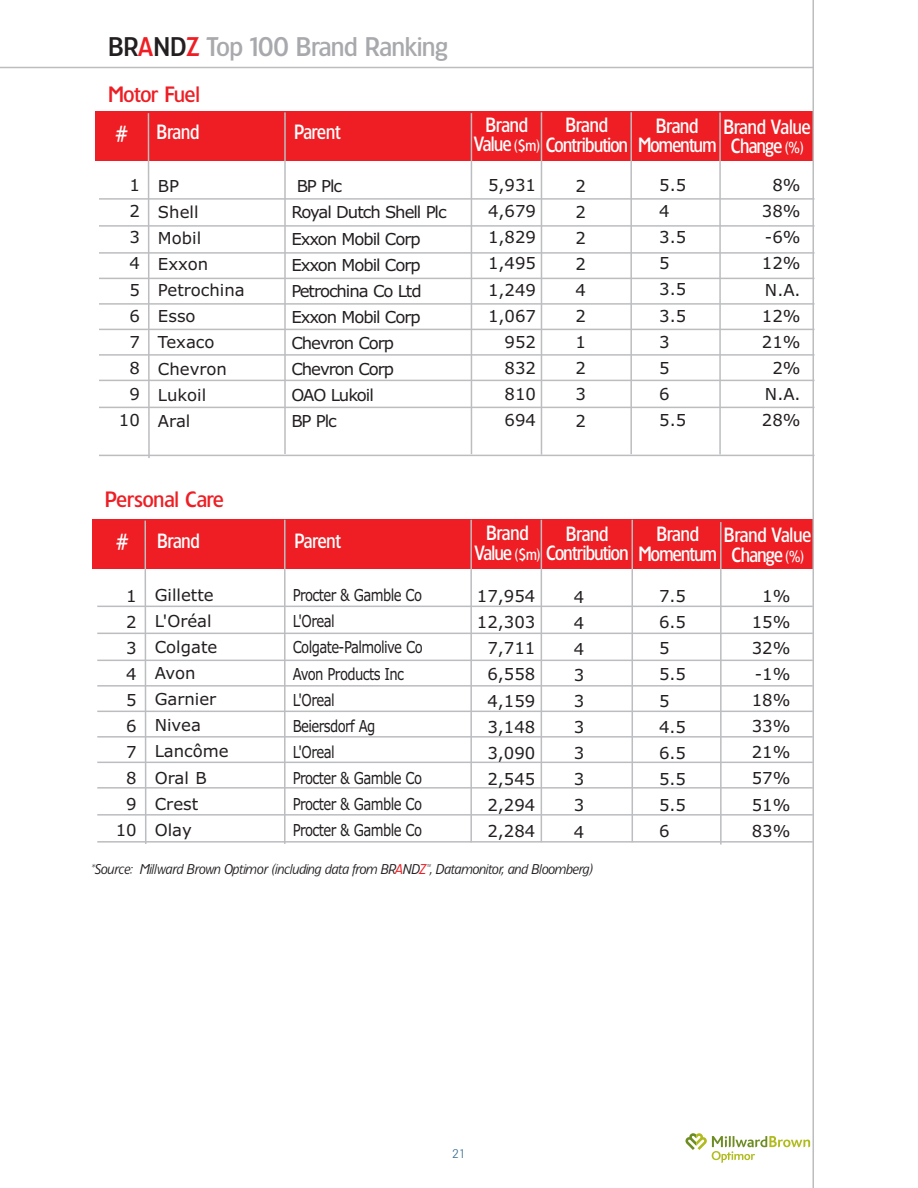
<style>
.page{position:relative;width:918px;height:1188px;background:#fff}
.page>*{position:absolute;margin:0;border:0;box-sizing:border-box;transform-origin:0 0}
.t1{font:500 25.5px "TF Forever";color:#a8a9ad}
.t2{font:500 21px "TF Forever";color:#ee1e24}
.t3{font:500 19.5px/19.5px "TF Forever";letter-spacing:-.03em;color:#fff;text-align:center;scale:.9 1}
.t4{font:16.5px/26.1px "Verdana";color:#231f20}
.t5{font:16.5px/26.1px "Verdana";letter-spacing:-.045em;color:#231f20;text-align:right}
.t6{font:16.5px/26.1px "Verdana";letter-spacing:-.045em;color:#231f20;scale:.8 1}
.t7{font:16.5px/26.1px "Verdana";letter-spacing:-.065em;color:#231f20}
.t8{font:italic 13.5px "TF Forever";color:#231f20}
.t9{font:300 13.5px "Imago";color:#386e8f}
.s1{color:#231f20}
.s2{color:#ee1e24}
.s3{font-size:15px}
</style>
<div class="page">
<svg style="left:685px;top:1133px;width:125px;height:30px"></svg>
<hr style="left:99px;top:198px;width:715px;height:2px;background:#bcbdc0">
<hr style="left:99px;top:225px;width:715px;height:2px;background:#bcbdc0">
<hr style="left:99px;top:252px;width:715px;height:2px;background:#bcbdc0">
<hr style="left:99px;top:278px;width:715px;height:1px;background:#bcbdc0">
<hr style="left:99px;top:303px;width:715px;height:2px;background:#bcbdc0">
<hr style="left:99px;top:329px;width:715px;height:1px;background:#bcbdc0">
<hr style="left:99px;top:354px;width:715px;height:2px;background:#bcbdc0">
<hr style="left:99px;top:380px;width:715px;height:1px;background:#bcbdc0">
<hr style="left:99px;top:407px;width:715px;height:1px;background:#bcbdc0">
<hr style="left:99px;top:455px;width:715px;height:1px;background:#bcbdc0">
<hr style="left:0;top:67px;width:813px;height:1px;background:#bcbdc0">
<div style="left:93px;top:519px;width:720px;height:50px;background:#ee1e24"></div>
<div style="left:95px;top:112px;width:719px;height:49px;background:#ee1e24"></div>
<hr style="left:97px;top:606px;width:716px;height:1px;background:#bcbdc0">
<hr style="left:97px;top:633px;width:716px;height:1px;background:#bcbdc0">
<hr style="left:97px;top:660px;width:716px;height:1px;background:#bcbdc0">
<hr style="left:97px;top:685px;width:716px;height:2px;background:#bcbdc0">
<hr style="left:97px;top:711px;width:716px;height:1px;background:#bcbdc0">
<hr style="left:97px;top:736px;width:716px;height:2px;background:#bcbdc0">
<hr style="left:97px;top:762px;width:716px;height:1px;background:#bcbdc0">
<hr style="left:97px;top:787px;width:716px;height:2px;background:#bcbdc0">
<hr style="left:97px;top:814px;width:716px;height:2px;background:#bcbdc0">
<hr style="left:97px;top:841px;width:716px;height:2px;background:#bcbdc0">
<svg style="left:144px;top:520px;width:3px;height:324px"></svg>
<hr style="left:284px;top:520px;width:2px;height:324px;background:#bcbdc0">
<hr style="left:470px;top:520px;width:2px;height:322px;background:#bcbdc0">
<hr style="left:471px;top:113px;width:1px;height:341px;background:#bcbdc0">
<hr style="left:541px;top:520px;width:1px;height:322px;background:#bcbdc0">
<hr style="left:541px;top:112px;width:1px;height:343px;background:#bcbdc0">
<hr style="left:632px;top:520px;width:1px;height:322px;background:#bcbdc0">
<hr style="left:720px;top:522px;width:2px;height:323px;background:#bcbdc0">
<hr style="left:630px;top:112px;width:2px;height:342px;background:#bcbdc0">
<hr style="left:719px;top:112px;width:2px;height:342px;background:#bcbdc0">
<hr style="left:813px;top:0;width:1px;height:1188px;background:#bcbdc0">
<hr style="left:284px;top:112px;width:2px;height:342px;background:#bcbdc0">
<svg style="left:147px;top:113px;width:4px;height:345px"></svg>
<h1 class="t1" style="left:108px;top:37px;width:341px"><span class="s1">BR</span><span class="s2">A</span><span class="s1">ND</span><span class="s2">Z</span> Top 100 Brand Ranking</h1>
<p class="t2" style="left:108px;top:87px;width:94px">Motor Fuel</p>
<p class="t3" style="left:474px;top:116px;width:173px;line-height:20px;text-align:left;text-indent:12px">Brand<br>Value <span class="s3">($m)</span> Contribution</p>
<p class="t3" style="left:116px;top:125px;width:15px">#</p>
<p class="t3" style="left:157px;top:124px;width:49px">Brand</p>
<p class="t3" style="left:294px;top:124px;width:53px">Parent</p>
<p class="t3" style="left:565px;top:117px;width:49px">Brand</p>
<p class="t3" style="left:638px;top:118px;width:88px">Brand<br>Momentum</p>
<p class="t3" style="left:723px;top:118px;width:98px">Brand Value<br>Change <span class="s3">(%)</span></p>
<p class="t5" style="left:119px;top:172px;width:22px">1<br>2<br>3<br>4<br>5<br>6<br>7<br>8<br>9<br>10</p>
<p class="t4" style="left:488px;top:172px;width:49px;text-align:right">5,931<br>4,679<br>1,829<br>1,495<br>1,249<br>1,067<br>952<br>832<br>810<br>694</p>
<p class="t7" style="left:291px;top:174px;width:157px;text-indent:5px">BP Plc<br>Royal Dutch Shell Plc<br>Exxon Mobil Corp<br>Exxon Mobil Corp<br>Petrochina Co Ltd<br>Exxon Mobil Corp<br>Chevron Corp<br>Chevron Corp<br>OAO Lukoil<br>BP Plc</p>
<p class="t4" style="left:158px;top:173px;width:88px">BP<br>Shell<br>Mobil<br>Exxon<br>Petrochina<br>Esso<br>Texaco<br>Chevron<br>Lukoil<br>Aral</p>
<p class="t2" style="left:105px;top:492px;width:120px">Personal Care</p>
<p class="t5" style="left:576px;top:173px;width:12px;text-align:justify">2<br>2<br>2<br>2<br>4<br>2<br>1<br>2<br>3<br>2</p>
<p class="t5" style="left:659px;top:172px;width:28px;text-align:left">5.5<br>4<br>3.5<br>5<br>3.5<br>3.5<br>3<br>5<br>6<br>5.5</p>
<p class="t5" style="left:762px;top:172px;width:40px">8%<br>38% -6%<br>12%<br>N.A.<br>12%<br>21%<br>2%<br>N.A.<br>28%</p>
<p class="t3" style="left:474px;top:525px;width:173px;line-height:20px;text-align:left;text-indent:12px">Brand<br>Value <span class="s3">($m)</span> Contribution</p>
<p class="t3" style="left:116px;top:534px;width:15px">#</p>
<p class="t3" style="left:157px;top:533px;width:49px">Brand</p>
<p class="t3" style="left:295px;top:533px;width:53px">Parent</p>
<p class="t3" style="left:566px;top:525px;width:49px">Brand</p>
<p class="t3" style="left:639px;top:526px;width:88px">Brand<br>Momentum</p>
<p class="t3" style="left:724px;top:527px;width:98px">Brand Value<br>Change <span class="s3">(%)</span></p>
<p class="t4" style="left:155px;top:582px;width:76px">Gillette<br>L'Oréal<br>Colgate<br>Avon<br>Garnier<br>Nivea<br>Lancôme<br>Oral B<br>Crest<br>Olay</p>
<p class="t6" style="left:293px;top:583px;width:164px">Procter &amp; Gamble Co<br>L'Oreal<br>Colgate-Palmolive Co<br>Avon Products Inc<br>L'Oreal<br>Beiersdorf Ag<br>L'Oreal<br>Procter &amp; Gamble Co<br>Procter &amp; Gamble Co<br>Procter &amp; Gamble Co</p>
<p class="t5" style="left:116px;top:583px;width:22px">1<br>2<br>3<br>4<br>5<br>6<br>7<br>8<br>9<br>10</p>
<p class="t4" style="left:477px;top:583px;width:60px;text-align:right">17,954<br>12,303<br>7,711<br>6,558<br>4,159<br>3,148<br>3,090<br>2,545<br>2,294<br>2,284</p>
<p class="t5" style="left:574px;top:584px;width:12px;text-align:justify">4<br>4<br>4<br>3<br>3<br>3<br>3<br>3<br>3<br>4</p>
<p class="t8" style="left:91px;top:864px;width:504px">*Source: Millward Brown Optimor (including data from BR<span class="s2">A</span>ND<span class="s2">Z</span>™, Datamonitor, and Bloomberg)</p>
<p class="t5" style="left:659px;top:583px;width:28px;text-align:left">7.5<br>6.5<br>5<br>5.5<br>5<br>4.5<br>6.5<br>5.5<br>5.5<br>6</p>
<p class="t5" style="left:752px;top:583px;width:40px;text-align:justify;text-indent:10px">1% 15% 32% -1% 18% 33% 21% 57% 51% 83%</p>
<p class="t9" style="left:452px;top:1149px;width:15px">21</p>
</div>
